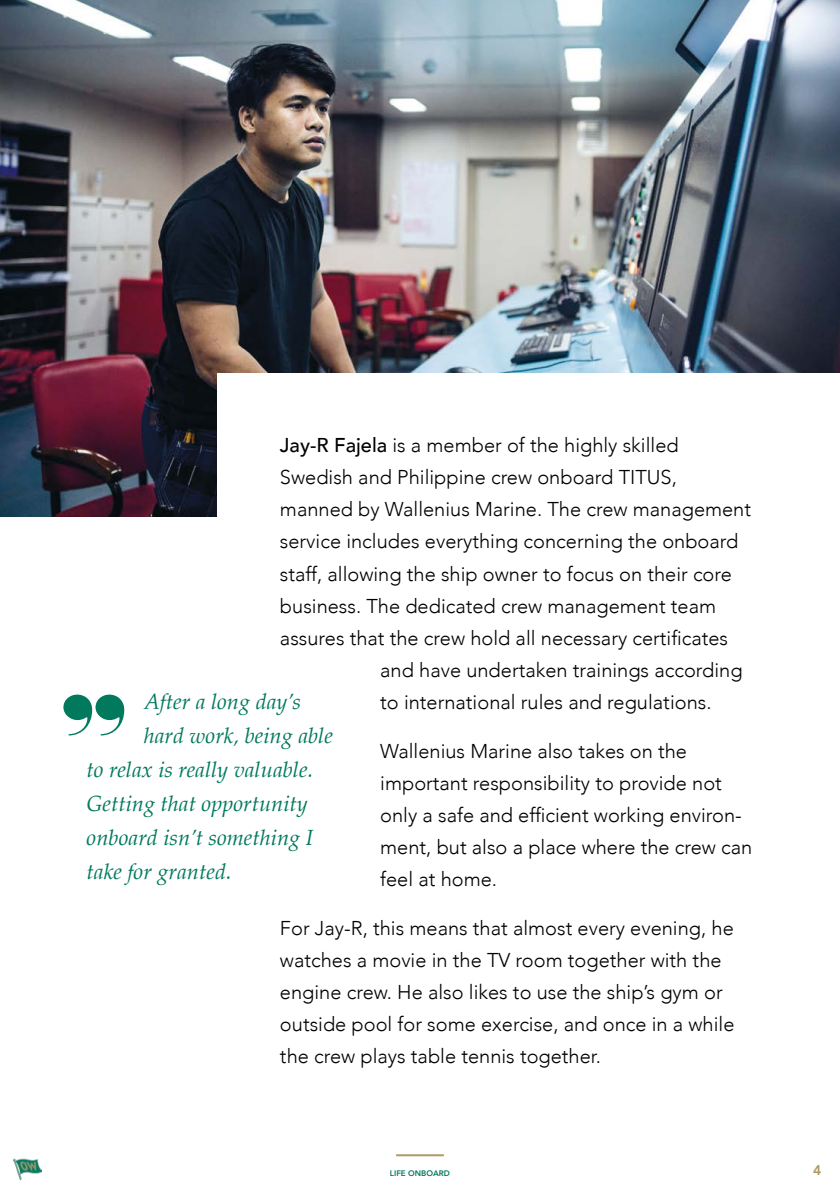
<style>
.page{position:relative;width:840px;height:1191px;background:#fff}
.page>*{position:absolute;margin:0;border:0;box-sizing:border-box;transform-origin:0 0}
.t1{font:italic 22px "Palatino";color:#00795d}
.t2{font:300 20px/32px "Avenir";color:#000}
.t3{font:800 14px "Avenir";color:#ae9a64}
.t4{font:800 8px "Avenir";color:#00795d}
.s1{font-weight:500;color:#000003}
</style>
<div class="page">
<hr style="left:396px;top:1154px;width:47px;height:2px;background:#ae9a64">
<img style="left:14px;top:1158px;width:28px;height:23px">
<img style="left:0;top:0;width:839px;height:516px">
<div style="left:218px;top:373px;width:621px;height:384px;background:#fff"></div>
<svg style="left:63px;top:694px;width:61px;height:41px"></svg>
<p class="t2" style="left:280px;top:429px;width:400px"><span class="s1">Jay-R Fajela</span> is a member of the highly skilled</p>
<p class="t2" style="left:280px;top:461px;width:398px">Swedish and Philippine crew onboard TITUS,</p>
<p class="t2" style="left:280px;top:493px;width:472px">manned by Wallenius Marine. The crew management</p>
<p class="t2" style="left:280px;top:525px;width:459px">service includes everything concerning the onboard</p>
<p class="t2" style="left:280px;top:557px;width:453px">staff, allowing the ship owner to focus on their core</p>
<p class="t2" style="left:280px;top:589px;width:437px">business. The dedicated crew management team</p>
<p class="t2" style="left:280px;top:621px;width:449px">assures that the crew hold all necessary certificates</p>
<p class="t2" style="left:380px;top:653px;width:363px">and have undertaken trainings according</p>
<p class="t2" style="left:380px;top:685px;width:332px">to international rules and regulations.</p>
<p class="t2" style="left:380px;top:734px;width:373px">Wallenius Marine also takes on the important responsibility to provide not only a safe and efficient working environ&shy;ment, but also a place where the crew can feel at home.</p>
<p class="t2" style="left:280px;top:911px;width:456px">For Jay-R, this means that almost every evening, he watches a movie in the TV room together with the engine crew. He also likes to use the ship’s gym or outside pool for some exercise, and once in a while the crew plays table tennis together.</p>
<p class="t1" style="left:144px;top:683px;width:159px">After a long day’s</p>
<p class="t1" style="left:144px;top:717px;width:191px">hard work, being able</p>
<p class="t1" style="left:86px;top:751px;width:228px">to relax is really valuable.</p>
<p class="t1" style="left:86px;top:785px;width:223px">Getting that opportunity</p>
<p class="t1" style="left:86px;top:819px;width:228px">onboard isn’t something I</p>
<p class="t1" style="left:86px;top:853px;width:146px">take for granted.</p>
<p class="t4" style="left:390px;top:1167px;width:61px">LIFE ONBOARD</p>
<p class="t3" style="left:812px;top:1159px;width:10px">4</p>
</div>
